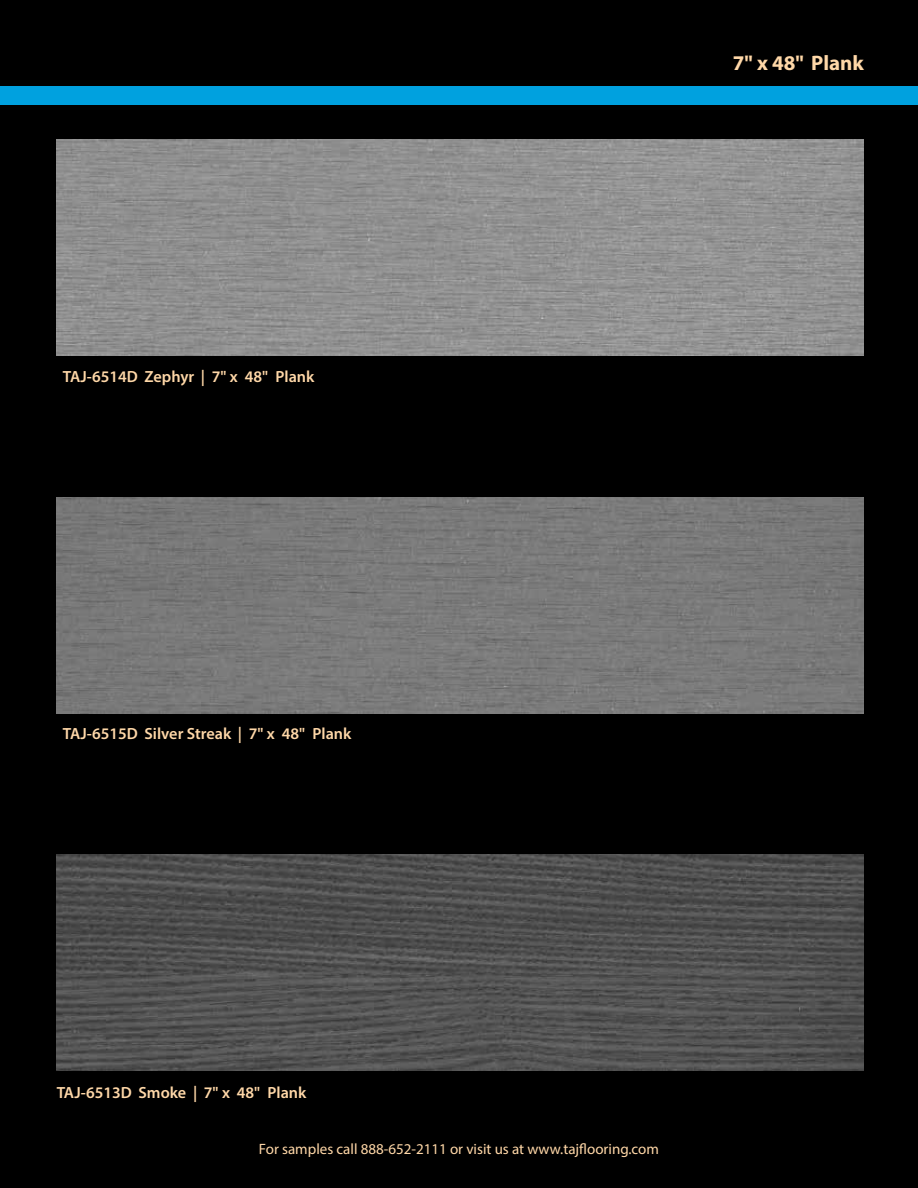
<style>
.page{position:relative;width:918px;height:1188px;background:#000}
.page>*{position:absolute;margin:0;border:0;box-sizing:border-box;transform-origin:0 0}
.t1{font:700 21px "Myriad Pro";color:#ffd8a8}
.t2{font:600 16.2px "Myriad Pro";color:#ffd8a8}
.t3{font:15px "Myriad Pro";color:#ffd8a8}
</style>
<div class="page">
<div style="left:0;top:86px;width:918px;height:19px;background:#00a1df"></div>
<img style="left:57px;top:854px;width:807px;height:216px">
<img style="left:57px;top:497px;width:807px;height:216px">
<img style="left:57px;top:139px;width:807px;height:216px">
<p class="t2" style="left:63px;top:366px;width:253px">TAJ-6514D Zephyr | 7" x 48" Plank</p>
<p class="t2" style="left:63px;top:723px;width:290px">TAJ-6515D Silver Streak | 7" x 48" Plank</p>
<p class="t1" style="left:733px;top:49px;width:133px">7" x 48" Plank</p>
<p class="t2" style="left:57px;top:1082px;width:251px">TAJ-6513D Smoke | 7" x 48" Plank</p>
<p class="t3" style="left:259px;top:1140px;width:402px">For samples call 888-652-2111 or visit us at www.tajflooring.com</p>
</div>
